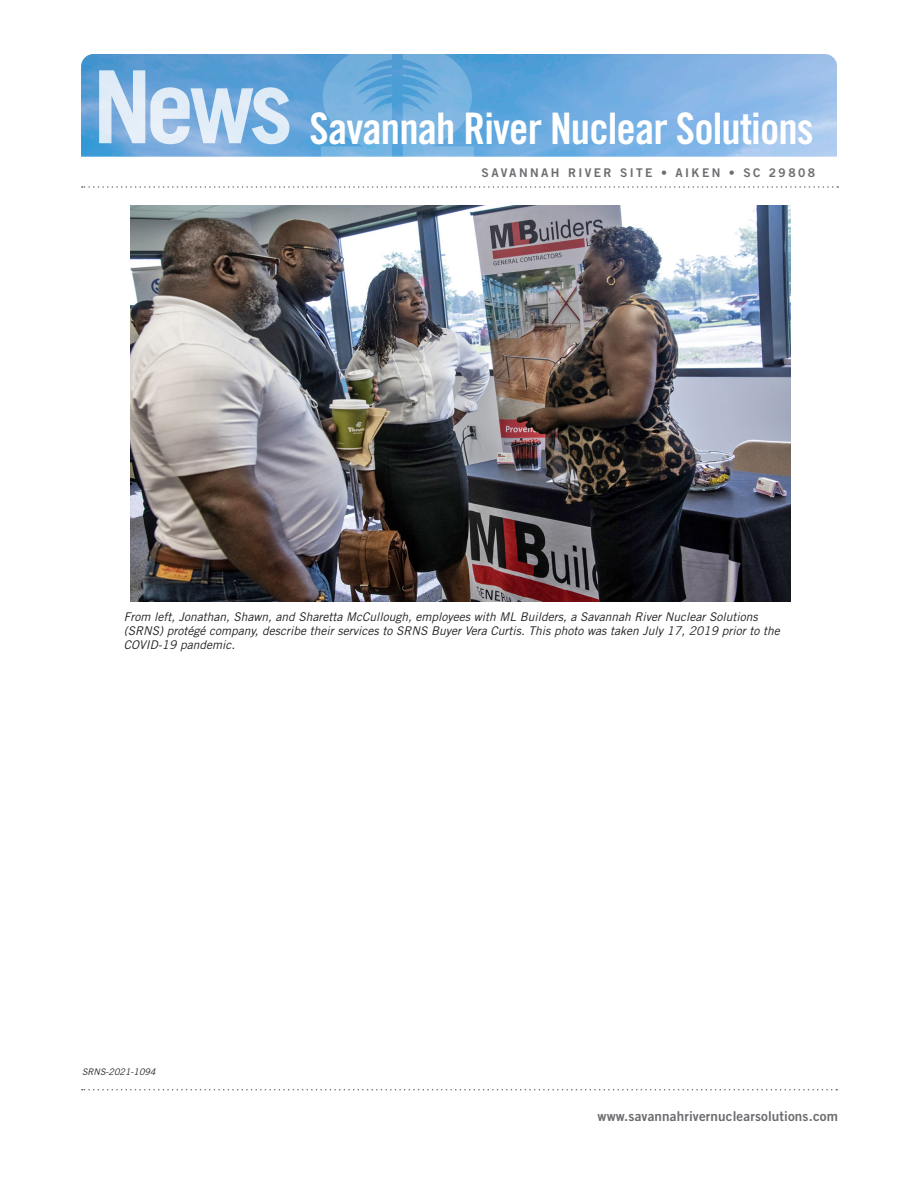
<style>
.page{position:relative;width:918px;height:1188px;background:#fff}
.page>*{position:absolute;margin:0;border:0;box-sizing:border-box;transform-origin:0 0}
.t1{font:43.5px "Trade Gothic LT Std Bd Cn 20";letter-spacing:-.02em;color:#fff}
.t2{font:13.5px "Trade Gothic LT Std Bd 2";letter-spacing:.01em;color:#6c6d70}
._03_Body{font:italic 12px/14.4px "Trade Gothic LT Std";color:#231f20}
.t3{font:12px "Trade Gothic LT Std Bd 2";letter-spacing:.2em;color:#6c6d70}
._03_Body-2{font:italic 9px "Trade Gothic LT Std";color:#231f20}
</style>
<div class="page">
<img style="left:81px;top:54px;width:756px;height:103px">
<svg style="left:321px;top:54px;width:71px;height:103px;background:#6daddc"></svg>
<svg style="left:403px;top:54px;width:71px;height:103px;background:#70afde"></svg>
<svg style="left:99px;top:70px;width:190px;height:74px;background:#a6c8e8"></svg>
<svg style="left:82px;top:1089px;width:755px;height:1px"></svg>
<svg style="left:82px;top:186px;width:756px;height:2px"></svg>
<img style="left:130px;top:205px;width:660px;height:397px">
<h1 class="t1" style="left:310px;top:102px;width:506px">Savannah River Nuclear Solutions</h1>
<p class="t3" style="left:482px;top:165px;width:335px">SAVANNAH RIVER SITE • AIKEN • SC 29808</p>
<p class="_03_Body" style="left:124px;top:609px;width:658px">From left, Jonathan, Shawn, and Sharetta McCullough, employees with ML Builders, a Savannah River Nuclear Solutions (SRNS) protégé company, describe their services to SRNS Buyer Vera Curtis. This photo was taken July 17, 2019 prior to the<br>COVID-19 pandemic.</p>
<p class="_03_Body-2" style="left:82px;top:1067px;width:75px">SRNS-2021-1094</p>
<p class="t2" style="left:598px;top:1107px;width:242px">www.savannahrivernuclearsolutions.com</p>
</div>
